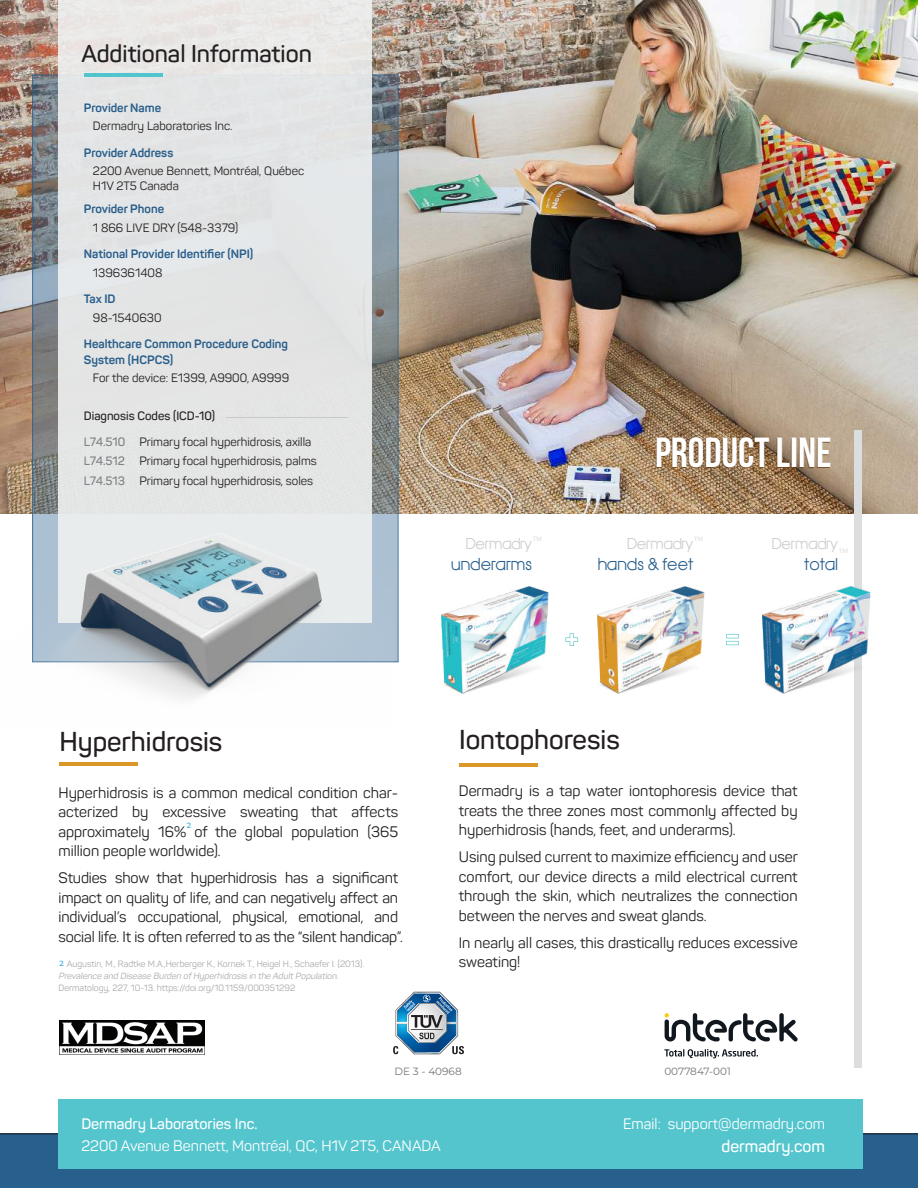
<style>
.page{position:relative;width:918px;height:1188px;background:#fff}
.page>*{position:absolute;margin:0;border:0;box-sizing:border-box;transform-origin:0 0}
.t1{font:54px "Desdemona";color:#55c4cb}
.t2{font:42px "Bebas Neue";color:#fff}
.t3{font:600 27px "Panton";color:#231f20}
.t4{font:600 24px "Panton";color:#231f20}
.t5{font:700 16.5px "Hasteristico";letter-spacing:.025em;color:#275f8d}
.t6{font:600 16.5px "Panton";color:#fff}
.t7{font:15px/19.5px "Panton";letter-spacing:-.005em;color:#231f20;text-align:justify}
.t8{font:15px "Panton";color:#fff}
.t9{font:700 15px "Hasteristico";color:#cbccce}
.t10{font:600 15px "Panton";color:#fff}
.t11{font:12px/19.5px "Panton";color:#231f20}
.t12{font:700 12px/16.5px "Panton";color:#285e8b}
.t13{font:600 12px "Panton";color:#231f20}
.t14{font:600 12px/19.5px "Panton";letter-spacing:-.015em;color:#808285;text-align:justify}
.t15{font:10.5px "Montserrat";color:#727477}
.t16{font:9px "Panton";color:#a8a9ad}
.t17{font:italic 8.85px "Panton";color:#a8a9ad}
.t18{font:500 7.5px "Montserrat";color:#24aae1}
.t19{font:6px "Helvetica Neue";color:#d9dadc}
</style>
<div class="page">
<div style="left:0;top:1134px;width:918px;height:54px;background:#275f8d"></div>
<div style="left:58px;top:1099px;width:804px;height:70px;background:#54c5cd"></div>
<img style="left:0;top:0;width:918px;height:513px">
<hr style="left:59px;top:763px;width:78px;height:3px;background:#db9828">
<hr style="left:459px;top:763px;width:78px;height:4px;background:#db9828">
<svg style="left:34px;top:77px;width:363px;height:583px;background:#7d858a"></svg>
<div style="left:58px;top:0;width:313px;height:623px;background:#e4e5e5"></div>
<hr style="left:84px;top:73px;width:78px;height:4px;background:#52c4cd">
<hr style="left:226px;top:417px;width:122px;height:1px;background:#c7c8ca">
<img style="left:0;top:497px;width:394px;height:202px">
<div style="left:854px;top:430px;width:8px;height:637px;background:#dcdddf"></div>
<svg style="left:665px;top:1013px;width:133px;height:29px"></svg>
<svg style="left:664px;top:1049px;width:94px;height:9px"></svg>
<svg style="left:393px;top:992px;width:71px;height:62px"></svg>
<img style="left:763px;top:586px;width:108px;height:108px">
<img style="left:597px;top:586px;width:108px;height:108px">
<img style="left:441px;top:586px;width:108px;height:108px">
<img style="left:59px;top:1021px;width:145px;height:34px">
<h3 class="t4" style="left:81px;top:38px;width:232px">Additional Information</h3>
<p class="t12" style="left:84px;top:100px;width:79px">Provider Name</p>
<p class="t12" style="left:84px;top:145px;width:91px">Provider Address</p>
<p class="t11" style="left:93px;top:116px;width:141px">Dermadry Laboratories Inc.</p>
<p class="t11" style="left:93px;top:163px;width:213px;line-height:15px">2200 Avenue Bennett, Montréal, Québec<br>H1V 2T5 Canada</p>
<p class="t11" style="left:93px;top:218px;width:147px">1 866 LIVE DRY (548-3379)</p>
<p class="t11" style="left:93px;top:263px;width:71px">1396361408</p>
<p class="t11" style="left:93px;top:308px;width:70px">98-1540630</p>
<p class="t12" style="left:84px;top:200px;width:82px">Provider Phone</p>
<p class="t12" style="left:84px;top:245px;width:171px">National Provider Identifier (NPI)</p>
<p class="t12" style="left:84px;top:290px;width:33px">Tax ID</p>
<p class="t12" style="left:84px;top:335px;width:206px">Healthcare Common Procedure Coding<br>System (HCPCS)</p>
<p class="t11" style="left:93px;top:368px;width:198px">For the device: E1399, A9900, A9999</p>
<p class="t13" style="left:84px;top:408px;width:133px">Diagnosis Codes (ICD-10)</p>
<p class="t14" style="left:84px;top:432px;width:43px">L74.510<br>L74.512<br>L74.513</p>
<p class="t11" style="left:139px;top:432px;width:179px">Primary focal hyperhidrosis, axilla<br>Primary focal hyperhidrosis, palms<br>Primary focal hyperhidrosis, soles</p>
<h3 class="t3" style="left:59px;top:725px;width:165px">Hyperhidrosis</h3>
<p class="t7" style="left:59px;top:783px;width:341px">Hyperhidrosis is a common medical condition char&shy;acterized by excessive sweating that affects approximately 16% of the global population (365 million people worldwide).</p>
<p class="t7" style="left:59px;top:868px;width:346px;text-align:left">Studies show that hyperhidrosis has a significant impact on quality of life, and can negatively affect an individual’s occupational, physical, emotional, and social life. It is often referred to as the “silent handicap”.</p>
<p class="t16" style="left:67px;top:959px;width:299px">Augustin, M., Radtke M.A.,Herberger K., Kornek T., Heigel H., Schaefer I. (2013).</p>
<p class="t16" style="left:59px;top:983px;width:238px">Dermatology, 227, 10-13. https://doi.org/10.1159/000351292</p>
<p class="t18" style="left:187px;top:820px;width:6px">2</p>
<p class="t18" style="left:59px;top:958px;width:6px">2</p>
<p class="t17" style="left:58px;top:971px;width:283px">Prevalence and Disease Burden ofHyperhidrosis in the AdultPopulation.</p>
<p class="t9" style="left:466px;top:534px;width:67px">Dermadry</p>
<p class="t19" style="left:533px;top:535px;width:10px">TM</p>
<h2 class="t2" style="left:655px;top:430px;width:178px">PRODUCT LINE</h2>
<p class="t19" style="left:694px;top:535px;width:10px">TM</p>
<p class="t9" style="left:628px;top:534px;width:67px">Dermadry</p>
<p class="t19" style="left:839px;top:547px;width:10px">TM</p>
<p class="t9" style="left:772px;top:534px;width:67px">Dermadry</p>
<p class="t5" style="left:452px;top:554px;width:82px">underarms</p>
<p class="t5" style="left:598px;top:554px;width:97px">hands &amp; feet</p>
<h1 class="t1" style="left:563px;top:603px;width:19px">+</h1>
<h1 class="t1" style="left:725px;top:603px;width:17px">=</h1>
<p class="t5" style="left:805px;top:554px;width:35px">total</p>
<h3 class="t3" style="left:459px;top:722px;width:162px">Iontophoresis</h3>
<p class="t7" style="left:459px;top:781px;width:340px">Dermadry is a tap water iontophoresis device that treats the three zones most commonly affected by hyperhidrosis (hands, feet, and underarms).</p>
<p class="t7" style="left:459px;top:847px;width:341px">Using pulsed current to maximize efficiency and user comfort, our device directs a mild electrical current through the skin, which neutralizes the connection between the nerves and sweat glands.</p>
<p class="t7" style="left:459px;top:933px;width:340px">In nearly all cases, this drastically reduces excessive sweating!</p>
<p class="t15" style="left:394px;top:1064px;width:69px">DE 3 - 40968</p>
<p class="t15" style="left:664px;top:1064px;width:68px">0077847-001</p>
<p class="t10" style="left:81px;top:1114px;width:178px">Dermadry Laboratories Inc.</p>
<p class="t8" style="left:81px;top:1137px;width:361px">2200 Avenue Bennett, Montréal, QC, H1V 2T5, CANADA</p>
<p class="t8" style="left:623px;top:1114px;width:203px">Email: support@dermadry.com</p>
<p class="t6" style="left:722px;top:1135px;width:105px">dermadry.com</p>
</div>
